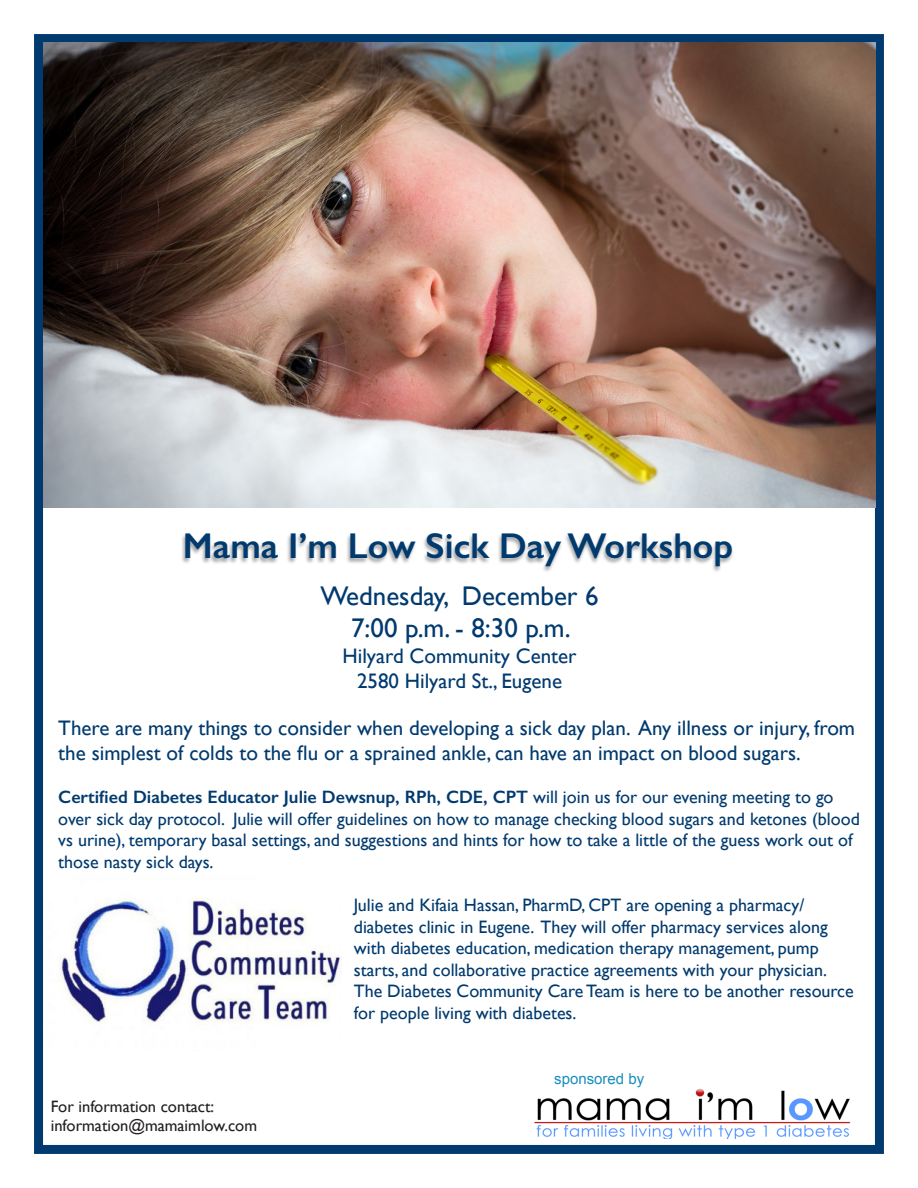
<style>
.page{position:relative;width:918px;height:1188px;background:#fff}
.page>*{position:absolute;margin:0;border:0;box-sizing:border-box;transform-origin:0 0}
.t1{font:600 36px "Gill Sans";color:#003a6e}
.t2{font:27px "Gill Sans";color:#003a6e}
.t3{font:21px/25.2px "Gill Sans";color:#003a6e}
.t4{font:18px/21.6px "Gill Sans";color:#003a6e}
.t5{font:16.5px "Gill Sans";color:#231f20}
.t6{font:15px "Arial";color:#188ebd}
.s1{font-weight:600}
</style>
<div class="page">
<div style="left:34px;top:34px;width:850px;height:1120px;border:9px solid #003a6e"></div>
<img style="left:44px;top:42px;width:831px;height:466px">
<img style="left:534px;top:1088px;width:317px;height:50px">
<div style="left:181px;top:533px;width:553px;height:40px;background:#231f20;opacity:.41"></div>
<img style="left:60px;top:898px;width:282px;height:130px">
<p class="t1" style="left:183px;top:524px;width:552px">Mama I’m Low Sick Day Workshop</p>
<p class="t2" style="left:320px;top:580px;width:280px">Wednesday, December 6</p>
<p class="t2" style="left:351px;top:612px;width:221px">7:00 p.m. - 8:30 p.m.</p>
<p class="t3" style="left:343px;top:643px;width:236px">Hilyard Community Center</p>
<p class="t3" style="left:357px;top:668px;width:206px">2580 Hilyard St., Eugene</p>
<p class="t3" style="left:58px;top:715px;width:798px">There are many things to consider when developing a sick day plan. Any illness or injury, from the simplest of colds to the flu or a sprained ankle, can have an impact on blood sugars.</p>
<p class="t4" style="left:58px;top:786px;width:803px"><span class="s1">Certified Diabetes Educator Julie Dewsnup, RPh, CDE, CPT</span> will join us for our evening meeting to go over sick day protocol. Julie will offer guidelines on how to manage checking blood sugars and ketones (blood vs urine), temporary basal settings, and suggestions and hints for how to take a little of the guess work out of those nasty sick days.</p>
<p class="t4" style="left:354px;top:894px;width:502px">Julie and Kifaia Hassan, PharmD, CPT are opening a pharmacy/ diabetes clinic in Eugene. They will offer pharmacy services along with diabetes education, medication therapy management, pump starts, and collaborative practice agreements with your physician.<br>The Diabetes Community Care Team is here to be another resource for people living with diabetes.</p>
<p class="t5" style="left:51px;top:1096px;width:165px">For information contact:</p>
<p class="t5" style="left:51px;top:1116px;width:208px">information@mamaimlow.com</p>
<p class="t6" style="left:554px;top:1069px;width:92px">sponsored by</p>
</div>
